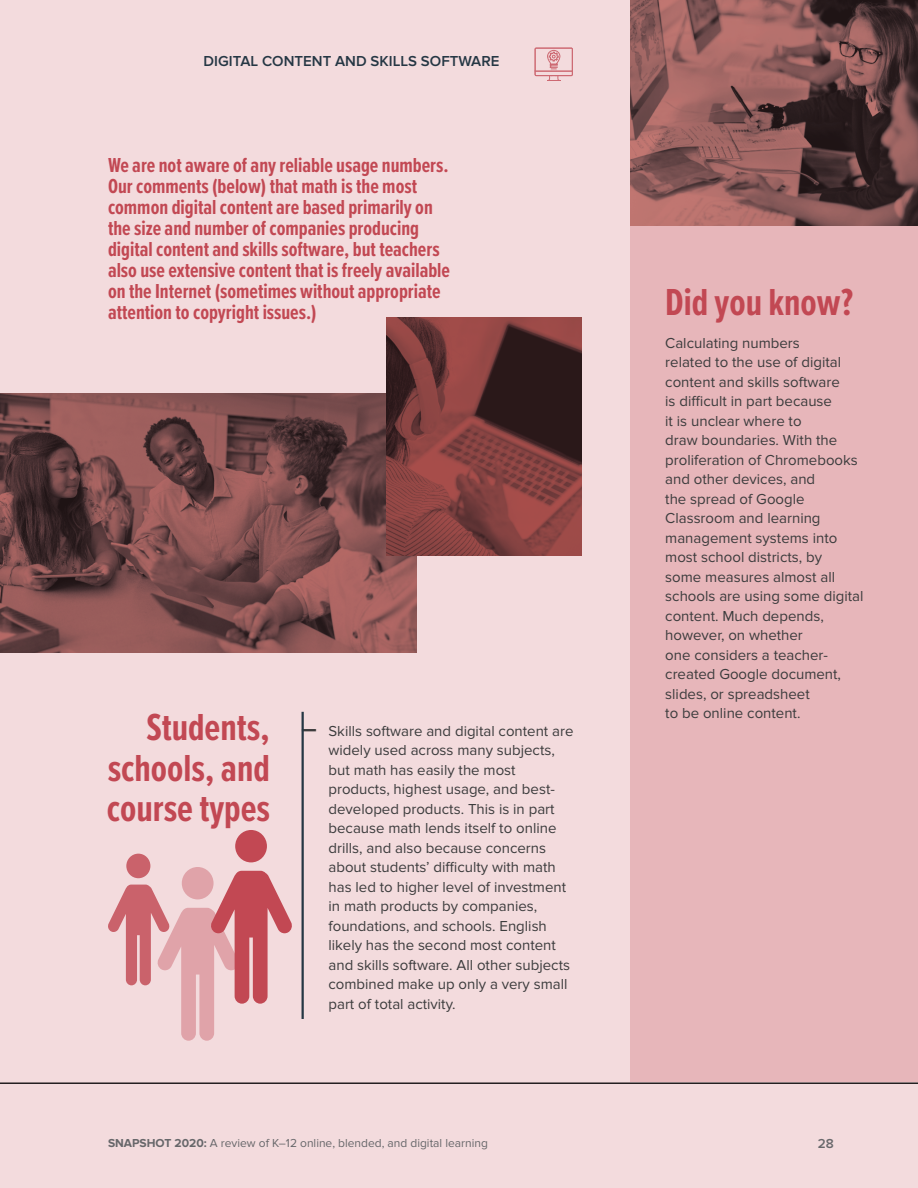
<style>
.page{position:relative;width:918px;height:1188px;background:#f3dbdd}
.page>*{position:absolute;margin:0;border:0;box-sizing:border-box;transform-origin:0 0}
.category_h2_-_right{font:700 39px/40.5px "Proxima Nova Ex Cn";color:#c24853;text-align:justify}
.category_h3_-_right{font:700 21px/21px "Proxima Nova Ex Cn";color:#c24853}
.category_body{font:15px/19.5px "Proxima Nova";color:#3c3c3d}
.t1{font:600 15px "Proxima Nova";color:#253744}
.t2{font:600 13.5px "Proxima Nova";color:#68686b}
.t3{font:12px "Proxima Nova";color:#67676a}
.s1{font-family:"Proxima Nova Ex Cn";font-weight:700;font-size:24px}
.s2{font-weight:700}
</style>
<div class="page">
<div style="left:182px;top:867px;width:32px;height:32px;background:#e0a3a9;border-radius:50%"></div>
<div style="left:126px;top:854px;width:24px;height:24px;background:#ca626b;border-radius:50%"></div>
<div style="left:630px;top:218px;width:288px;height:864px;background:#e7b6ba"></div>
<hr style="left:302px;top:712px;width:2px;height:307px;background:#253744">
<hr style="left:0;top:1082px;width:918px;height:2px;background:#231f20">
<img style="left:0;top:393px;width:417px;height:260px">
<img style="left:386px;top:317px;width:196px;height:239px">
<img style="left:630px;top:0;width:288px;height:225px">
<svg style="left:108px;top:871px;width:184px;height:170px"></svg>
<div style="left:235px;top:830px;width:32px;height:32px;background:#c24853;border-radius:50%"></div>
<svg style="left:535px;top:48px;width:38px;height:33px"></svg>
<p class="t1" style="left:204px;top:53px;width:297px">DIGITAL CONTENT AND SKILLS SOFTWARE</p>
<p class="category_h3_-_right" style="left:108px;top:154px;width:344px">We are not aware of any reliable usage numbers.<br>Our comments (below) that math is the most common digital content are based primarily on the size and number of companies producing digital content and skills software, but teachers also use extensive content that is freely available on the Internet (sometimes without appropriate attention to copyright issues.)</p>
<p class="category_h2_-_right" style="left:107px;top:706px;width:165px;text-indent:40px">Students, schools, and course types</p>
<p class="category_body" style="left:329px;top:721px;width:247px;text-indent:-27px"><span class="s1">—</span> Skills software and digital content are widely used across many subjects, but math has easily the most products, highest usage, and best&shy;developed products. This is in part because math lends itself to online drills, and also because concerns about students’ difficulty with math has led to higher level of investment in math products by companies, foundations, and schools. English likely has the second most content and skills software. All other subjects combined make up only a very small part of total activity.</p>
<p class="category_h2_-_right" style="left:665px;top:281px;width:189px">Did you know?</p>
<p class="category_body" style="left:665px;top:333px;width:200px">Calculating numbers<br>related to the use of digital content and skills software<br>is difficult in part because<br>it is unclear where to<br>draw boundaries. With the proliferation of Chromebooks and other devices, and<br>the spread of Google<br>Classroom and learning management systems into most school districts, by<br>some measures almost all schools are using some digital content. Much depends, however, on whether<br>one considers a teacher&shy;created Google document, slides, or spreadsheet<br>to be online content.</p>
<p class="t3" style="left:108px;top:1136px;width:381px"><span class="s2">SNAPSHOT 2020:</span> A review of K–12 online, blended, and digital learning</p>
<p class="t2" style="left:818px;top:1135px;width:18px">28</p>
</div>
